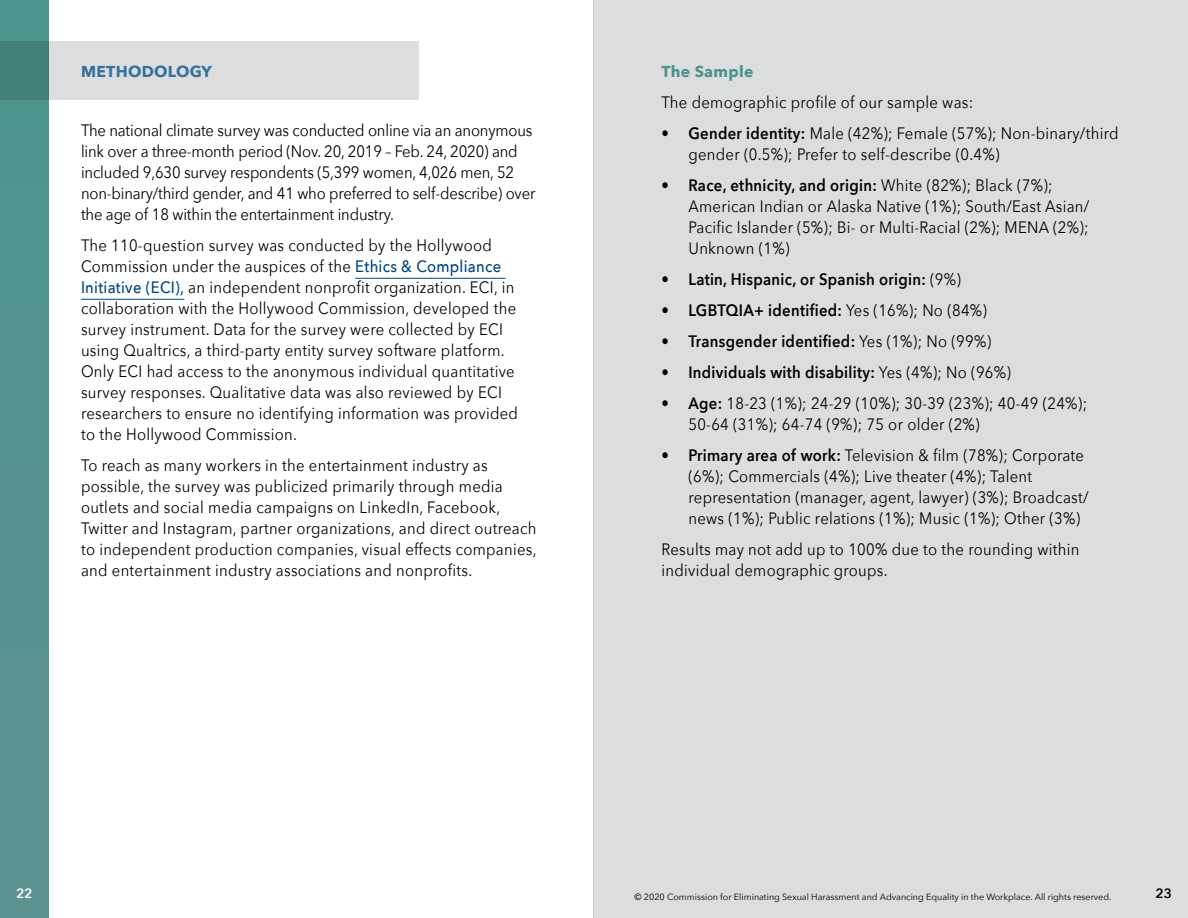
<style>
.page{position:relative;width:1188px;height:918px;background:#fff}
.page>*{position:absolute;margin:0;border:0;box-sizing:border-box;transform-origin:0 0}
.t1{font:16.5px/21px "Avenir Next";letter-spacing:.02em;color:#000;scale:.9 1}
.t2{font:16.5px/21px "Avenir Next";letter-spacing:-.01em;color:#000;scale:.9 1}
.t3{font:600 16.5px "Avenir Next";letter-spacing:.02em;color:#000;scale:.9 1}
.t4{font:700 15.75px "Avenir Next";letter-spacing:.02em;color:#35719a}
.t5{font:700 15.75px "Avenir Next";letter-spacing:.02em;color:#49948b}
.t6{font:600 13.5px "Avenir Next";color:#000}
.t7{font:600 13.5px "Avenir Next";color:#fff}
.t8{font:9px "Avenir Next";color:#000}
.s1{font-weight:500;color:#00467e}
.s2{font-weight:600}
.s3{font-weight:400}
</style>
<div class="page">
<div style="left:594px;top:0;width:594px;height:918px;background:#dcddde"></div>
<div style="left:0;top:0;width:49px;height:918px;background:#56938e"></div>
<div style="left:0;top:42px;width:418px;height:58px;background:#dcddde"></div>
<hr style="left:355px;top:278px;width:151px;height:1px;background:#00467e">
<hr style="left:81px;top:299px;width:103px;height:1px;background:#00467e">
<p class="t4" style="left:81px;top:58px;width:133px">METHODOLOGY</p>
<p class="t2" style="left:81px;top:119px;width:506px">The national climate survey was conducted online via an anonymous link over a three-month period (Nov. 20, 2019 – Feb. 24, 2020) and included 9,630 survey respondents (5,399 women, 4,026 men, 52 non-binary/third gender, and 41 who preferred to self-describe) over the age of 18 within the entertainment industry.</p>
<p class="t1" style="left:81px;top:234px;width:487px">The 110-question survey was conducted by the Hollywood Commission under the auspices of the <span class="s1">Ethics &amp; Compliance Initiative (ECI),</span> an independent nonprofit organization. ECI, in collaboration with the Hollywood Commission, developed the survey instrument. Data for the survey were collected by ECI using Qualtrics, a third-party entity survey software platform.<br>Only ECI had access to the anonymous individual quantitative survey responses. Qualitative data was also reviewed by ECI researchers to ensure no identifying information was provided to the Hollywood Commission.</p>
<p class="t1" style="left:81px;top:454px;width:508px">To reach as many workers in the entertainment industry as possible, the survey was publicized primarily through media outlets and social media campaigns on LinkedIn, Facebook, Twitter and Instagram, partner organizations, and direct outreach to independent production companies, visual effects companies, and entertainment industry associations and nonprofits.</p>
<p class="t5" style="left:662px;top:58px;width:93px">The Sample</p>
<p class="t1" style="left:662px;top:91px;width:348px">The demographic profile of our sample was:</p>
<p class="t1" style="left:688px;top:122px;width:479px;text-indent:-27px">• <span class="s2">Gender identity:</span> Male (42%); Female (57%); Non-binary/third gender (0.5%); Prefer to self-describe (0.4%)</p>
<p class="t1" style="left:688px;top:174px;width:447px;text-indent:-27px">• <span class="s2">Race, ethnicity, and origin:</span> White (82%); Black (7%); American Indian or Alaska Native (1%); South/East Asian/ Pacific Islander (5%); Bi- or Multi-Racial (2%); MENA (2%); Unknown (1%)</p>
<p class="t3" style="left:662px;top:265px;width:334px"><span class="s3">•</span> Latin, Hispanic, or Spanish origin: <span class="s3">(9%)</span></p>
<p class="t3" style="left:662px;top:296px;width:363px"><span class="s3">•</span> LGBTQIA+ identified: <span class="s3">Yes (16%); No (84%)</span></p>
<p class="t3" style="left:662px;top:327px;width:368px"><span class="s3">•</span> Transgender identified: <span class="s3">Yes (1%); No (99%)</span></p>
<p class="t3" style="left:662px;top:358px;width:390px"><span class="s3">•</span> Individuals with disability: <span class="s3">Yes (4%); No (96%)</span></p>
<p class="t1" style="left:688px;top:392px;width:444px;text-indent:-27px">• <span class="s2">Age:</span> 18-23 (1%); 24-29 (10%); 30-39 (23%); 40-49 (24%);<br>50-64 (31%); 64-74 (9%); 75 or older (2%)</p>
<p class="t1" style="left:688px;top:444px;width:446px;text-indent:-27px">• <span class="s2">Primary area of work:</span> Television &amp; film (78%); Corporate (6%); Commercials (4%); Live theater (4%); Talent representation (manager, agent, lawyer) (3%); Broadcast/ news (1%); Public relations (1%); Music (1%); Other (3%)</p>
<p class="t1" style="left:662px;top:538px;width:466px">Results may not add up to 100% due to the rounding within individual demographic groups.</p>
<p class="t7" style="left:16px;top:882px;width:18px">22</p>
<p class="t8" style="left:634px;top:889px;width:479px">© 2020 Commission for Eliminating Sexual Harassment and Advancing Equality in the Workplace. All rights reserved.</p>
<p class="t6" style="left:1155px;top:882px;width:18px">23</p>
</div>
